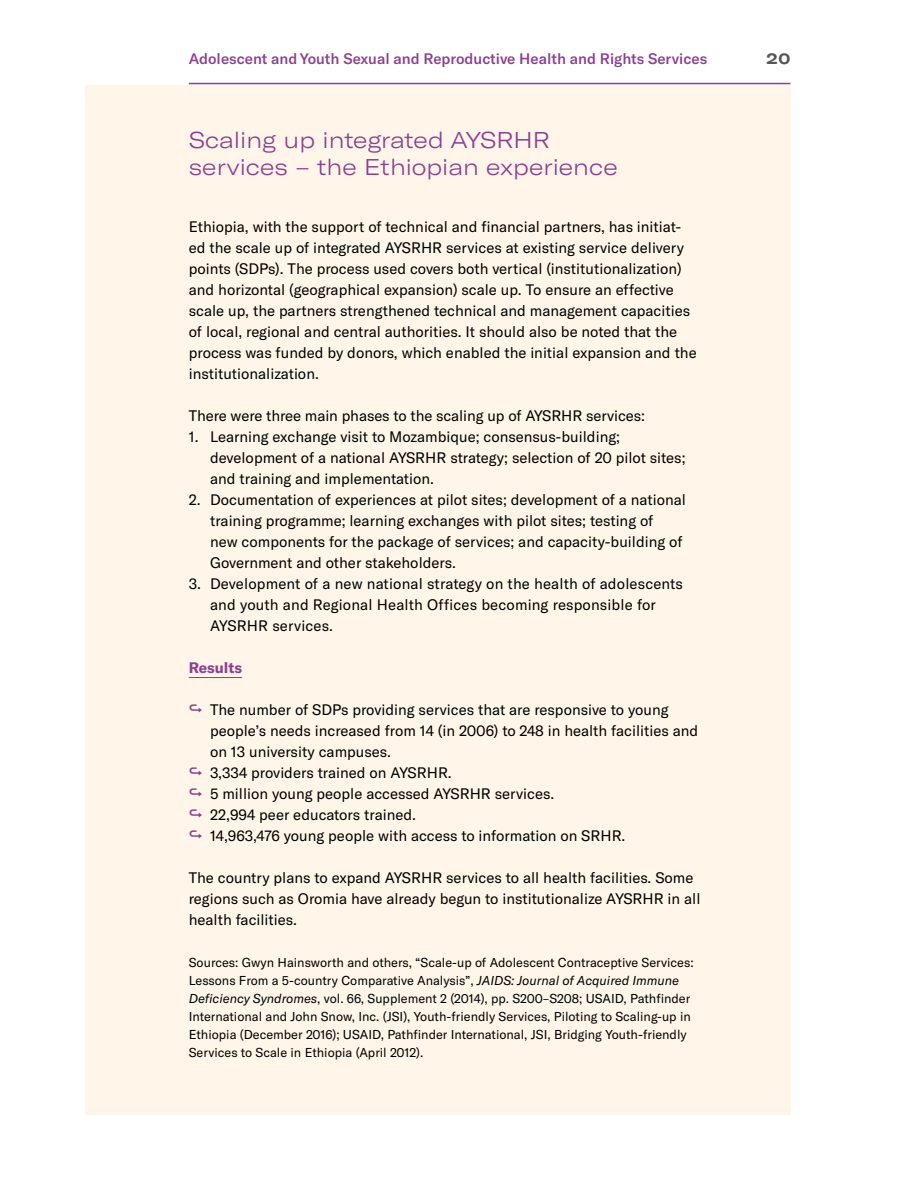
<style>
.page{position:relative;width:918px;height:1188px;background:#fff}
.page>*{position:absolute;margin:0;border:0;box-sizing:border-box;transform-origin:0 0}
.t1{font:300 expanded 22.5px/27px "GT America";color:#8c4091}
.t2{font:15px/21px "GT America";color:#000}
.t3{font:500 15px "GT America";color:#8c4091}
.t4{font:700 15px "GT America";color:#8c4091}
.t5{font:700 expanded 15px "GT America";color:#575756;scale:.89 1}
.t6{font:12.75px/18px "GT America";color:#000}
.s1{font-weight:900;color:#8c4091}
.s2{font-style:italic}
</style>
<div class="page">
<hr style="left:189px;top:83px;width:601px;height:1px;background:#8c4091">
<div style="left:85px;top:85px;width:705px;height:1029px;background:#fff5e9"></div>
<hr style="left:189px;top:677px;width:53px;height:1px;background:#8c4091">
<p class="t3" style="left:189px;top:49px;width:520px">Adolescent and Youth Sexual and Reproductive Health and Rights Services</p>
<p class="t5" style="left:767px;top:49px;width:28px">20</p>
<h1 class="t1" style="left:189px;top:127px;width:430px">Scaling up integrated AYSRHR services – the Ethiopian experience</h1>
<p class="t2" style="left:189px;top:216px;width:509px">Ethiopia, with the support of technical and financial partners, has initiat&shy;ed the scale up of integrated AYSRHR services at existing service delivery points (SDPs). The process used covers both vertical (institutionalization) and horizontal (geographical expansion) scale up. To ensure an effective scale up, the partners strengthened technical and management capacities of local, regional and central authorities. It should also be noted that the process was funded by donors, which enabled the initial expansion and the institutionalization.</p>
<p class="t2" style="left:189px;top:405px;width:458px">There were three main phases to the scaling up of AYSRHR services:</p>
<p class="t2" style="left:210px;top:426px;width:477px;text-indent:-21px">1. Learning exchange visit to Mozambique; consensus-building; development of a national AYSRHR strategy; selection of 20 pilot sites; and training and implementation.</p>
<p class="t2" style="left:210px;top:489px;width:477px;text-indent:-21px">2. Documentation of experiences at pilot sites; development of a national training programme; learning exchanges with pilot sites; testing of<br>new components for the package of services; and capacity-building of Government and other stakeholders.</p>
<p class="t2" style="left:210px;top:573px;width:475px;text-indent:-21px">3. Development of a new national strategy on the health of adolescents and youth and Regional Health Offices becoming responsible for<br>AYSRHR services.</p>
<p class="t4" style="left:189px;top:658px;width:55px">Results</p>
<p class="t2" style="left:189px;top:699px;width:481px"><span class="s1">↪</span> The number of SDPs providing services that are responsive to young</p>
<p class="t2" style="left:210px;top:720px;width:490px">people’s needs increased from 14 (in 2006) to 248 in health facilities and</p>
<p class="t2" style="left:210px;top:741px;width:183px">on 13 university campuses.</p>
<p class="t2" style="left:189px;top:762px;width:264px"><span class="s1">↪</span> 3,334 providers trained on AYSRHR.</p>
<p class="t2" style="left:189px;top:783px;width:367px"><span class="s1">↪</span> 5 million young people accessed AYSRHR services.</p>
<p class="t2" style="left:189px;top:804px;width:229px"><span class="s1">↪</span> 22,994 peer educators trained.</p>
<p class="t2" style="left:189px;top:825px;width:438px"><span class="s1">↪</span> 14,963,476 young people with access to information on SRHR.</p>
<p class="t2" style="left:189px;top:867px;width:513px">The country plans to expand AYSRHR services to all health facilities. Some regions such as Oromia have already begun to institutionalize AYSRHR in all health facilities.</p>
<p class="t6" style="left:189px;top:954px;width:506px">Sources: Gwyn Hainsworth and others, “Scale-up of Adolescent Contraceptive Services:<br>Lessons From a 5-country Comparative Analysis”, <span class="s2">JAIDS: Journal of Acquired Immune Deficiency Syndromes</span>, vol. 66, Supplement 2 (2014), pp. S200–S208; USAID, Pathfinder International and John Snow, Inc. (JSI), Youth-friendly Services, Piloting to Scaling-up in Ethiopia (December 2016); USAID, Pathfinder International, JSI, Bridging Youth-friendly Services to Scale in Ethiopia (April 2012).</p>
</div>
